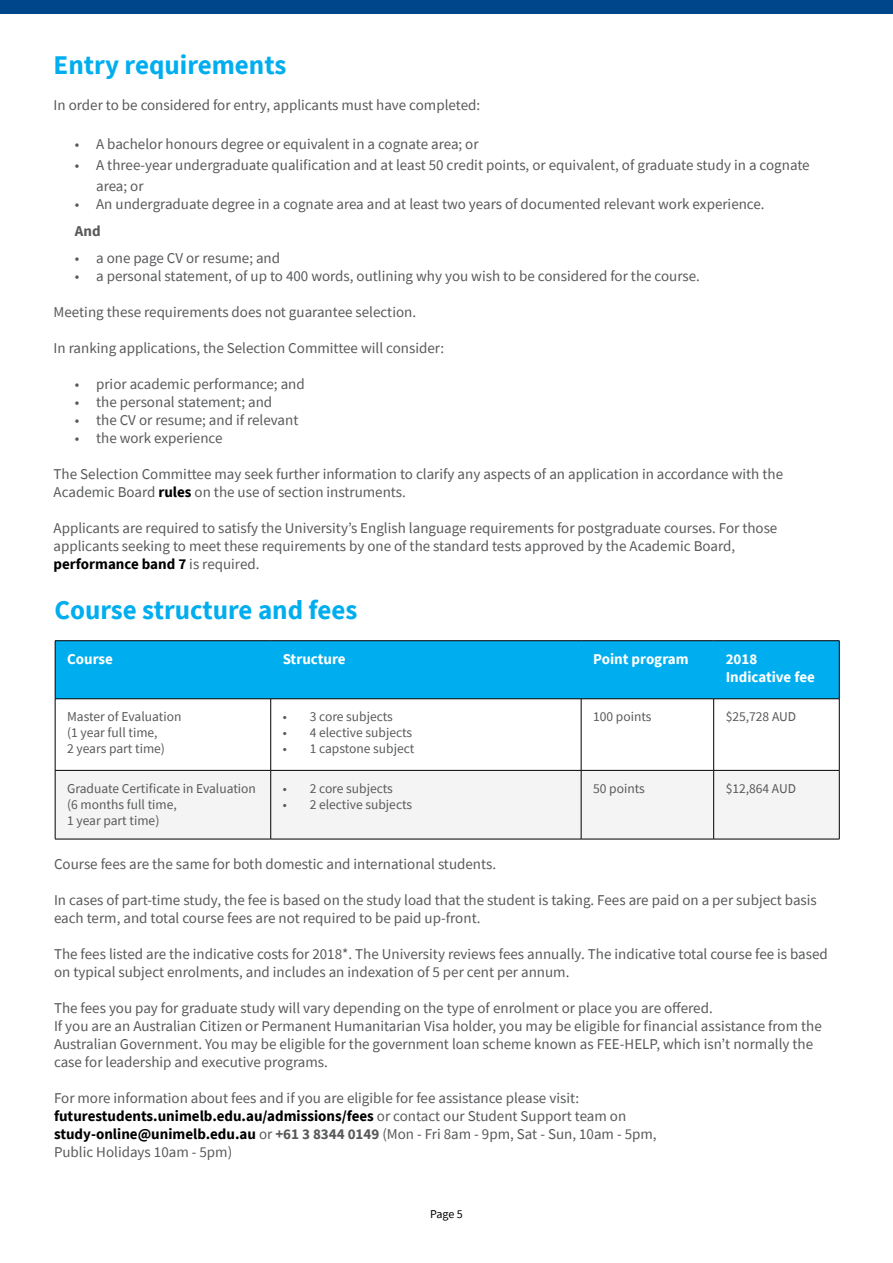
<style>
.page{position:relative;width:893px;height:1263px;background:#fff}
.page>*{position:absolute;margin:0;border:0;box-sizing:border-box;transform-origin:0 0}
.t1{font:700 27px "Source Sans Pro";color:#00aeef}
.t2{font:15px/18px "Source Sans Pro";color:#58595b}
.t3{font:700 15px/18px "Source Sans Pro";color:#fff}
.t4{font:700 15px "Source Sans Pro";color:#58595b}
.t5{font:13.5px/16.2px "Source Sans Pro";color:#58595b}
.t6{font:12px "Source Sans Pro";color:#000}
.s1{font-weight:700;color:#000}
.s2{font-weight:700}
</style>
<div class="page">
<div style="left:0;top:0;width:893px;height:14px;background:#00468b"></div>
<div style="left:56px;top:641px;width:783px;height:57px;background:#00aeef"></div>
<div style="left:56px;top:771px;width:783px;height:68px;background:#f4f4f4"></div>
<hr style="left:55px;top:640px;width:216px;height:1px;background:#000">
<hr style="left:55px;top:641px;width:1px;height:58px;background:#000">
<hr style="left:271px;top:640px;width:310px;height:1px;background:#000">
<hr style="left:581px;top:640px;width:133px;height:1px;background:#000">
<hr style="left:714px;top:640px;width:125px;height:1px;background:#000">
<hr style="left:839px;top:641px;width:1px;height:58px;background:#000">
<hr style="left:55px;top:698px;width:216px;height:1px;background:#000">
<hr style="left:55px;top:699px;width:1px;height:71px;background:#000">
<hr style="left:271px;top:698px;width:310px;height:1px;background:#000">
<hr style="left:270px;top:699px;width:1px;height:71px;background:#000">
<hr style="left:581px;top:698px;width:133px;height:1px;background:#000">
<hr style="left:581px;top:699px;width:1px;height:71px;background:#000">
<hr style="left:714px;top:698px;width:125px;height:1px;background:#000">
<hr style="left:713px;top:699px;width:1px;height:71px;background:#000">
<hr style="left:839px;top:699px;width:1px;height:71px;background:#000">
<hr style="left:55px;top:770px;width:216px;height:1px;background:#000">
<hr style="left:55px;top:770px;width:1px;height:69px;background:#000">
<hr style="left:271px;top:770px;width:310px;height:1px;background:#000">
<hr style="left:270px;top:770px;width:1px;height:69px;background:#000">
<hr style="left:581px;top:770px;width:133px;height:1px;background:#000">
<hr style="left:581px;top:770px;width:1px;height:69px;background:#000">
<hr style="left:714px;top:770px;width:125px;height:1px;background:#000">
<hr style="left:713px;top:770px;width:1px;height:69px;background:#000">
<hr style="left:839px;top:770px;width:1px;height:69px;background:#000">
<hr style="left:55px;top:839px;width:216px;height:1px;background:#000">
<hr style="left:271px;top:839px;width:310px;height:1px;background:#000">
<hr style="left:581px;top:839px;width:133px;height:1px;background:#000">
<hr style="left:714px;top:839px;width:125px;height:1px;background:#000">
<h1 class="t1" style="left:54px;top:47px;width:234px">Entry requirements</h1>
<p class="t2" style="left:54px;top:96px;width:428px">In order to be considered for entry, applicants must have completed:</p>
<p class="t2" style="left:75px;top:135px;width:405px">• A bachelor honours degree or equivalent in a cognate area; or</p>
<p class="t2" style="left:96px;top:155px;width:715px;line-height:21px;text-indent:-21px">• A three-year undergraduate qualification and at least 50 credit points, or equivalent, of graduate study in a cognate area; or</p>
<p class="t2" style="left:75px;top:195px;width:691px">• An undergraduate degree in a cognate area and at least two years of documented relevant work experience.</p>
<p class="t4" style="left:75px;top:221px;width:27px">And</p>
<p class="t2" style="left:75px;top:249px;width:207px">• a one page CV or resume; and</p>
<p class="t2" style="left:75px;top:267px;width:627px">• a personal statement, of up to 400 words, outlining why you wish to be considered for the course.</p>
<p class="t2" style="left:54px;top:303px;width:364px">Meeting these requirements does not guarantee selection.</p>
<p class="t2" style="left:54px;top:339px;width:392px">In ranking applications, the Selection Committee will consider:</p>
<p class="t2" style="left:75px;top:375px;width:231px">• prior academic performance; and</p>
<p class="t2" style="left:75px;top:393px;width:199px">• the personal statement; and</p>
<p class="t2" style="left:75px;top:411px;width:225px">• the CV or resume; and if relevant</p>
<p class="t2" style="left:75px;top:429px;width:149px">• the work experience</p>
<p class="t2" style="left:54px;top:465px;width:731px">The Selection Committee may seek further information to clarify any aspects of an application in accordance with the<br>Academic Board <span class="s1">rules</span> on the use of section instruments.</p>
<p class="t2" style="left:54px;top:519px;width:725px">Applicants are required to satisfy the University’s English language requirements for postgraduate courses. For those applicants seeking to meet these requirements by one of the standard tests approved by the Academic Board, <span class="s1">performance band 7</span> is required.</p>
<h1 class="t1" style="left:54px;top:591px;width:305px">Course structure and fees</h1>
<p class="t3" style="left:67px;top:650px;width:47px">Course</p>
<p class="t3" style="left:283px;top:650px;width:64px">Structure</p>
<p class="t3" style="left:593px;top:650px;width:97px">Point program</p>
<p class="t3" style="left:726px;top:650px;width:91px">2018<br>Indicative fee</p>
<p class="t5" style="left:67px;top:708px;width:116px">Master of Evaluation (1 year full time,<br>2 years part time)</p>
<p class="t5" style="left:283px;top:708px;width:112px">• 3 core subjects</p>
<p class="t5" style="left:593px;top:708px;width:60px">100 points</p>
<p class="t5" style="left:726px;top:708px;width:72px">$25,728 AUD</p>
<p class="t5" style="left:283px;top:724px;width:131px">• 4 elective subjects</p>
<p class="t5" style="left:283px;top:741px;width:133px">• 1 capstone subject</p>
<p class="t5" style="left:67px;top:780px;width:190px">Graduate Certificate in Evaluation (6 months full time,<br>1 year part time)</p>
<p class="t5" style="left:283px;top:780px;width:112px">• 2 core subjects</p>
<p class="t5" style="left:283px;top:796px;width:131px">• 2 elective subjects</p>
<p class="t5" style="left:593px;top:780px;width:53px">50 points</p>
<p class="t5" style="left:726px;top:780px;width:72px">$12,864 AUD</p>
<p class="t2" style="left:54px;top:854px;width:444px">Course fees are the same for both domestic and international students.</p>
<p class="t2" style="left:54px;top:890px;width:764px">In cases of part-time study, the fee is based on the study load that the student is taking. Fees are paid on a per subject basis each term, and total course fees are not required to be paid up-front.</p>
<p class="t2" style="left:54px;top:944px;width:775px">The fees listed are the indicative costs for 2018*. The University reviews fees annually. The indicative total course fee is based on typical subject enrolments, and includes an indexation of 5 per cent per annum.</p>
<p class="t2" style="left:54px;top:998px;width:769px">The fees you pay for graduate study will vary depending on the type of enrolment or place you are offered.<br>If you are an Australian Citizen or Permanent Humanitarian Visa holder, you may be eligible for financial assistance from the Australian Government. You may be eligible for the government loan scheme known as FEE-HELP, which isn’t normally the case for leadership and executive programs.</p>
<p class="t2" style="left:54px;top:1088px;width:604px">For more information about fees and if you are eligible for fee assistance please visit: <span class="s1">futurestudents.unimelb.edu.au/admissions/fees</span> or contact our Student Support team on <span class="s1">study-online@unimelb.edu.au</span> or <span class="s2">+61 3 8344 0149</span> (Mon - Fri 8am - 9pm, Sat - Sun, 10am - 5pm, Public Holidays 10am - 5pm)</p>
<p class="t6" style="left:430px;top:1206px;width:34px">Page 5</p>
</div>
